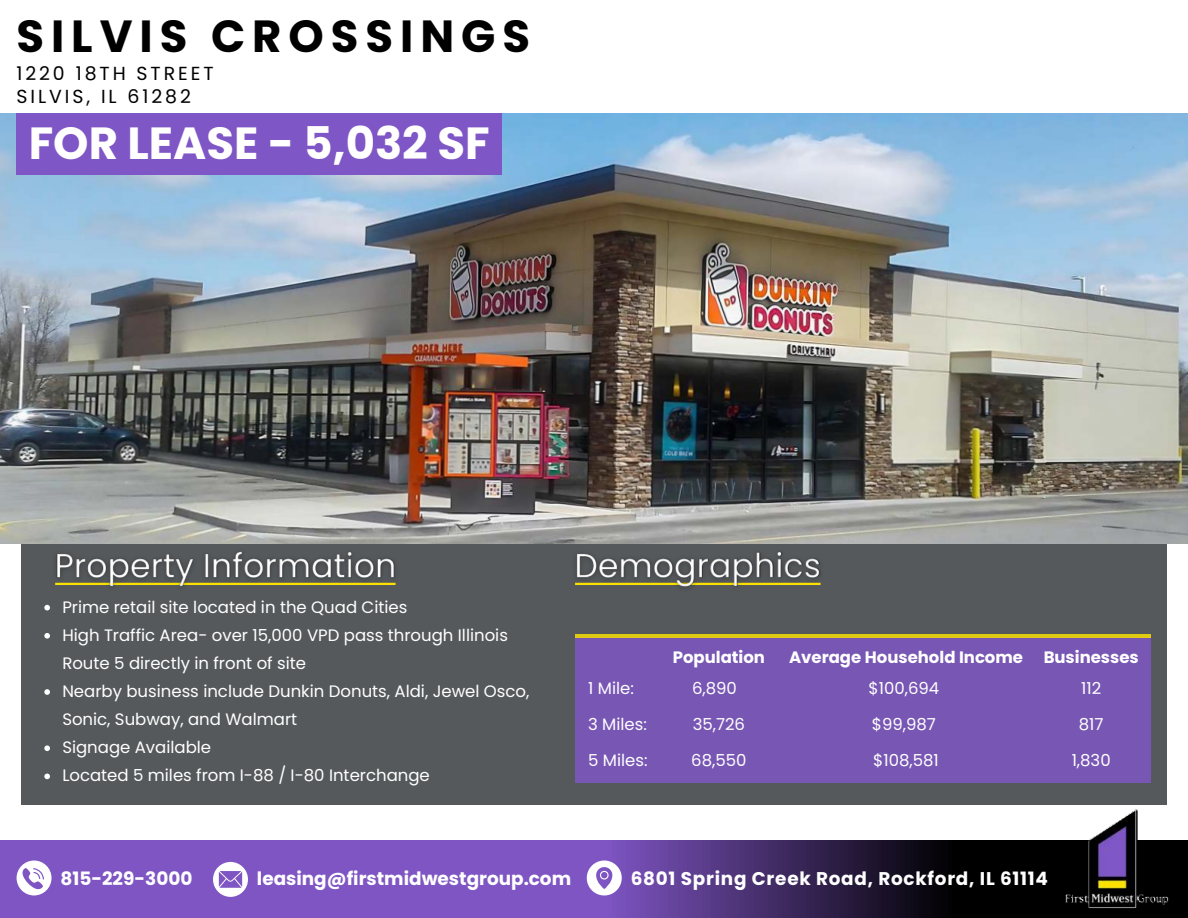
<style>
.page{position:relative;width:1188px;height:918px;background:#fff}
.page>*{position:absolute;margin:0;border:0;box-sizing:border-box;transform-origin:0 0}
.t1{font:700 45px "Poppins";color:#fff}
.t2{font:700 45px "Poppins";letter-spacing:.155em;color:#000}
.t3{font:18.9px/22.5px "Poppins";letter-spacing:.155em;color:#000}
.t4{font:700 18.45px "Poppins";color:#fff}
.t5{font:700 18.45px "Poppins";letter-spacing:.04em;color:#fff}
.t6{font:16.5px/36px "Poppins";color:#fff}
.t7{font:700 16.5px "Poppins";color:#fff}
</style>
<div class="page">
<div style="left:21px;top:528px;width:1146px;height:277px;background:#56595c"></div>
<img style="left:0;top:114px;width:1188px;height:429px">
<svg style="left:44px;top:605px;width:6px;height:5px"></svg>
<svg style="left:44px;top:633px;width:6px;height:6px"></svg>
<svg style="left:44px;top:689px;width:6px;height:6px"></svg>
<svg style="left:44px;top:745px;width:6px;height:6px"></svg>
<svg style="left:44px;top:774px;width:6px;height:5px"></svg>
<div style="left:575px;top:638px;width:576px;height:145px;background:#7856b4"></div>
<hr style="left:575px;top:635px;width:576px;height:3px;background:#f9e000">
<svg style="left:0;top:841px;width:1188px;height:77px;background:#5b3c8c"></svg>
<svg style="left:213px;top:862px;width:35px;height:35px"></svg>
<img style="left:1049px;top:809px;width:127px;height:104px">
<svg style="left:17px;top:861px;width:34px;height:34px"></svg>
<svg style="left:587px;top:861px;width:35px;height:34px"></svg>
<div style="left:16px;top:114px;width:486px;height:61px;background:#7f56c5"></div>
<img style="left:49px;top:543px;width:355px;height:43px">
<img style="left:569px;top:543px;width:261px;height:44px">
<h1 class="t2" style="left:16px;top:10px;width:515px">SILVIS CROSSINGS</h1>
<p class="t3" style="left:16px;top:63px;width:199px">1220 18TH STREET<br>SILVIS, IL 61282</p>
<h1 class="t1" style="left:29px;top:118px;width:463px">FOR LEASE - 5,032 SF</h1>
<p class="t6" style="left:62px;top:593px;width:469px;line-height:28px">Prime retail site located in the Quad Cities<br>High Traffic Area- over 15,000 VPD pass through Illinois Route 5 directly in front of site<br>Nearby business include Dunkin Donuts, Aldi, Jewel Osco, Sonic, Subway, and Walmart<br>Signage Available<br>Located 5 miles from I-88 / I-80 Interchange</p>
<p class="t7" style="left:673px;top:648px;width:94px">Population</p>
<p class="t7" style="left:789px;top:648px;width:236px">Average Household Income</p>
<p class="t6" style="left:588px;top:671px;width:61px">1 Mile:<br>3 Miles:<br>5 Miles:</p>
<p class="t6" style="left:691px;top:671px;width:57px">6,890<br>35,726<br>68,550</p>
<p class="t6" style="left:869px;top:671px;width:72px">$100,694 $99,987 $108,581</p>
<p class="t7" style="left:1044px;top:648px;width:97px">Businesses</p>
<p class="t6" style="left:1072px;top:671px;width:41px;text-align:center">112<br>817<br>1,830</p>
<p class="t4" style="left:61px;top:868px;width:133px">815-229-3000</p>
<p class="t4" style="left:257px;top:868px;width:316px">leasing@firstmidwestgroup.com</p>
<p class="t5" style="left:631px;top:868px;width:419px">6801 Spring Creek Road, Rockford, IL 61114</p>
</div>
